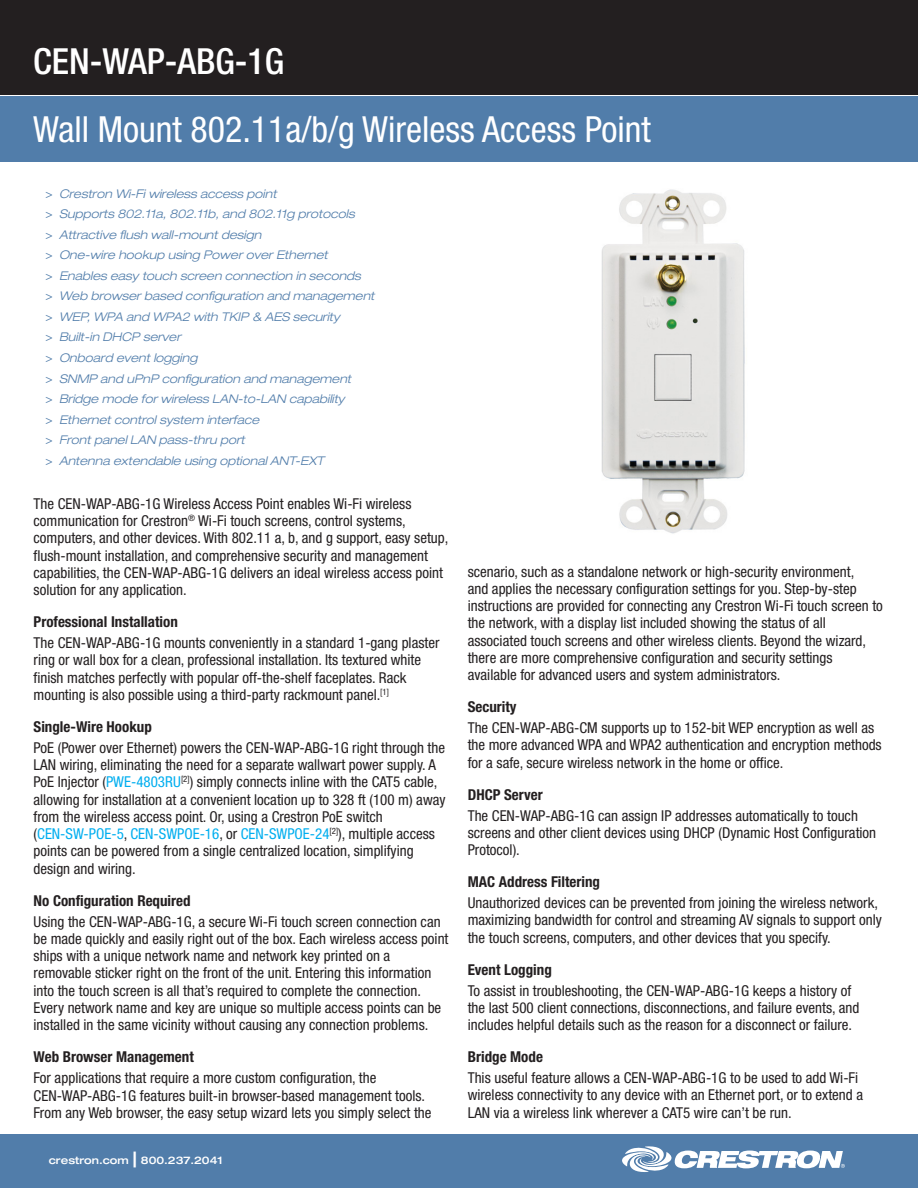
<style>
.page{position:relative;width:918px;height:1188px;background:#fff}
.page>*{position:absolute;margin:0;border:0;box-sizing:border-box;transform-origin:0 0}
.t1{font:condensed 36px "Helvetica Neue LT Std";color:#fff}
.t2{font:500 condensed 36px "Helvetica Neue LT Std";color:#fff}
.t3{font:condensed 15px/17.2px "Helvetica Neue LT Std";color:#231f20}
.bold_copy_headings{font:700 condensed 15px "Helvetica Neue LT Std";color:#231f20}
.key_features{font:italic 300 expanded 12px "Helvetica Neue LT Std";color:#517daa}
.t4{font:500 expanded 10.5px "Helvetica Neue LT Std";color:#fff}
.s1{font-weight:400;font-style:normal;font-stretch:condensed}
.s2{color:#00aeef}
.s3{font-size:21px}
</style>
<div class="page">
<div style="left:0;top:0;width:918px;height:94px;background:#231f20"></div>
<div style="left:0;top:96px;width:918px;height:65px;background:#517daa"></div>
<div style="left:0;top:1134px;width:918px;height:54px;background:#517daa"></div>
<svg style="left:622px;top:1146px;width:223px;height:26px"></svg>
<img style="left:601px;top:189px;width:144px;height:345px">
<p class="t2" style="left:33px;top:40px;width:252px">CEN-WAP-ABG-1G</p>
<p class="t1" style="left:33px;top:108px;width:619px">Wall Mount 802.11a/b/g Wireless Access Point</p>
<p class="key_features" style="left:46px;top:186px;width:233px"><span class="s1">&gt;</span> Crestron Wi-Fi wireless access point</p>
<p class="key_features" style="left:46px;top:207px;width:311px"><span class="s1">&gt;</span> Supports 802.11a, 802.11b, and 802.11g protocols</p>
<p class="key_features" style="left:46px;top:227px;width:217px"><span class="s1">&gt;</span> Attractive flush wall-mount design</p>
<p class="key_features" style="left:46px;top:248px;width:284px"><span class="s1">&gt;</span> One-wire hookup using Power over Ethernet</p>
<p class="key_features" style="left:46px;top:268px;width:317px"><span class="s1">&gt;</span> Enables easy touch screen connection in seconds</p>
<p class="key_features" style="left:46px;top:289px;width:330px"><span class="s1">&gt;</span> Web browser based configuration and management</p>
<p class="key_features" style="left:46px;top:309px;width:296px"><span class="s1">&gt;</span> WEP, WPA and WPA2 with TKIP &amp; AES security</p>
<p class="key_features" style="left:46px;top:330px;width:137px"><span class="s1">&gt;</span> Built-in DHCP server</p>
<p class="key_features" style="left:46px;top:351px;width:153px"><span class="s1">&gt;</span> Onboard event logging</p>
<p class="key_features" style="left:46px;top:371px;width:307px"><span class="s1">&gt;</span> SNMP and uPnP configuration and management</p>
<p class="key_features" style="left:46px;top:392px;width:301px"><span class="s1">&gt;</span> Bridge mode for wireless LAN-to-LAN capability</p>
<p class="key_features" style="left:46px;top:412px;width:215px"><span class="s1">&gt;</span> Ethernet control system interface</p>
<p class="key_features" style="left:46px;top:433px;width:201px"><span class="s1">&gt;</span> Front panel LAN pass-thru port</p>
<p class="key_features" style="left:46px;top:453px;width:280px"><span class="s1">&gt;</span> Antenna extendable using optional ANT-EXT</p>
<p class="t3" style="left:34px;top:495px;width:416px">The CEN-WAP-ABG-1G Wireless Access Point enables Wi-Fi wireless communication for Crestron<sup>®</sup> Wi-Fi touch screens, control systems, computers, and other devices. With 802.11 a, b, and g support, easy setup, flush-mount installation, and comprehensive security and management capabilities, the CEN-WAP-ABG-1G delivers an ideal wireless access point solution for any application.</p>
<p class="bold_copy_headings" style="left:34px;top:613px;width:146px">Professional Installation</p>
<p class="t3" style="left:34px;top:634px;width:407px">The CEN-WAP-ABG-1G mounts conveniently in a standard 1-gang plaster ring or wall box for a clean, professional installation. Its textured white finish matches perfectly with popular off-the-shelf faceplates. Rack mounting is also possible using a third-party rackmount panel.<sup>[1]</sup></p>
<p class="bold_copy_headings" style="left:34px;top:718px;width:120px">Single-Wire Hookup</p>
<p class="t3" style="left:34px;top:739px;width:413px">PoE (Power over Ethernet) powers the CEN-WAP-ABG-1G right through the LAN wiring, eliminating the need for a separate wallwart power supply. A PoE Injector (<span class="s2">PWE-4803RU</span><sup>[2]</sup>) simply connects inline with the CAT5 cable, allowing for installation at a convenient location up to 328 ft (100 m) away from the wireless access point. Or, using a Crestron PoE switch (<span class="s2">CEN-SW-POE-5</span>, <span class="s2">CEN-SWPOE-16</span>, or <span class="s2">CEN-SWPOE-24</span><sup>[2]</sup>), multiple access points can be powered from a single centralized location, simplifying design and wiring.</p>
<p class="bold_copy_headings" style="left:34px;top:892px;width:159px">No Configuration Required</p>
<p class="t3" style="left:34px;top:913px;width:416px">Using the CEN-WAP-ABG-1G, a secure Wi-Fi touch screen connection can be made quickly and easily right out of the box. Each wireless access point ships with a unique network name and network key printed on a removable sticker right on the front of the unit. Entering this information into the touch screen is all that’s required to complete the connection.<br>Every network name and key are unique so multiple access points can be installed in the same vicinity without causing any connection problems.</p>
<p class="bold_copy_headings" style="left:34px;top:1048px;width:162px">Web Browser Management</p>
<p class="t3" style="left:34px;top:1069px;width:399px">For applications that require a more custom configuration, the<br>CEN-WAP-ABG-1G features built-in browser-based management tools.<br>From any Web browser, the easy setup wizard lets you simply select the</p>
<p class="t4" style="left:49px;top:1153px;width:175px">crestron.com <span class="s3">|</span> 800.237.2041</p>
<p class="t3" style="left:468px;top:563px;width:417px">scenario, such as a standalone network or high-security environment,<br>and applies the necessary configuration settings for you. Step-by-step instructions are provided for connecting any Crestron Wi-Fi touch screen to the network, with a display list included showing the status of all associated touch screens and other wireless clients. Beyond the wizard, there are more comprehensive configuration and security settings available for advanced users and system administrators.</p>
<p class="bold_copy_headings" style="left:468px;top:698px;width:50px">Security</p>
<p class="t3" style="left:468px;top:719px;width:415px">The CEN-WAP-ABG-CM supports up to 152-bit WEP encryption as well as the more advanced WPA and WPA2 authentication and encryption methods for a safe, secure wireless network in the home or office.</p>
<p class="bold_copy_headings" style="left:468px;top:785px;width:76px">DHCP Server</p>
<p class="t3" style="left:468px;top:807px;width:410px">The CEN-WAP-ABG-1G can assign IP addresses automatically to touch screens and other client devices using DHCP (Dynamic Host Configuration<br>Protocol).</p>
<p class="bold_copy_headings" style="left:468px;top:873px;width:134px">MAC Address Filtering</p>
<p class="t3" style="left:468px;top:894px;width:416px">Unauthorized devices can be prevented from joining the wireless network, maximizing bandwidth for control and streaming AV signals to support only the touch screens, computers, and other devices that you specify.</p>
<p class="bold_copy_headings" style="left:468px;top:960px;width:86px">Event Logging</p>
<p class="t3" style="left:468px;top:982px;width:393px">To assist in troubleshooting, the CEN-WAP-ABG-1G keeps a history of the last 500 client connections, disconnections, and failure events, and includes helpful details such as the reason for a disconnect or failure.</p>
<p class="bold_copy_headings" style="left:468px;top:1048px;width:77px">Bridge Mode</p>
<p class="t3" style="left:468px;top:1069px;width:397px">This useful feature allows a CEN-WAP-ABG-1G to be used to add Wi-Fi wireless connectivity to any device with an Ethernet port, or to extend a<br>LAN via a wireless link wherever a CAT5 wire can’t be run.</p>
</div>
